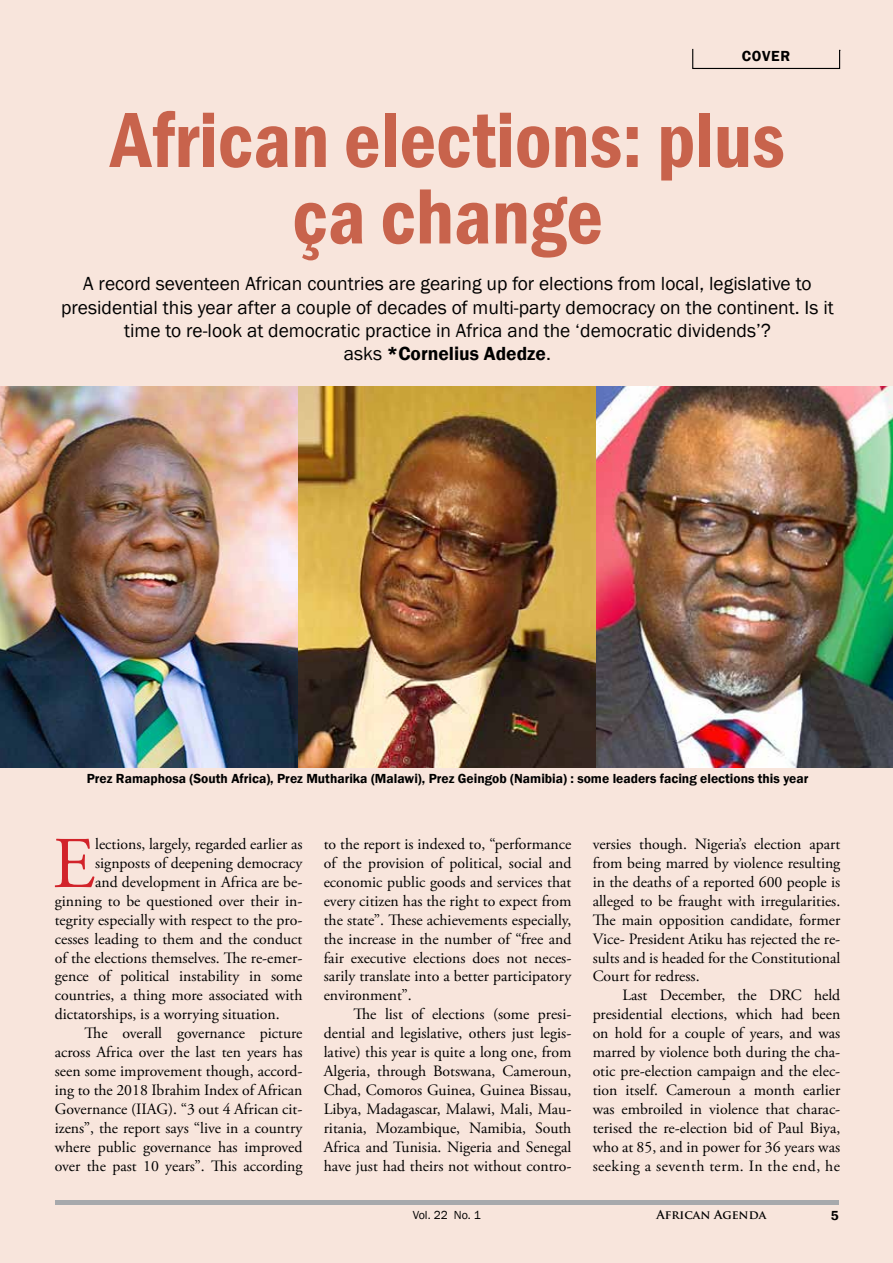
<style>
.page{position:relative;width:893px;height:1263px;background:#f8e5dc}
.page>*{position:absolute;margin:0;border:0;box-sizing:border-box;transform-origin:0 0}
.t1{font:600 condensed 81px/76.5px "Franklin Gothic";color:#c8634c;text-align:center}
.t2{font:72.75px "Adobe Garamond Pro";color:#d2232a}
.t3{font:19.5px/23.4px "Franklin Gothic";color:#000;text-align:center}
.t4{font:15.75px/18.9px "Adobe Garamond Pro";color:#000;text-align:justify}
.t5{font:600 15px "Franklin Gothic";letter-spacing:.05em;color:#000}
.t6{font:600 13.5px "Franklin Gothic";color:#000}
.t7{font:700 12px "Trajan Pro";color:#000}
.t8{font:12px "Franklin Gothic";color:#000}
.s1{font-weight:600}
</style>
<div class="page">
<div style="left:55px;top:1199px;width:784px;height:5px;background:#a7a9ac"></div>
<svg style="left:692px;top:48px;width:149px;height:21px"></svg>
<img style="left:0;top:387px;width:893px;height:380px">
<p class="t5" style="left:742px;top:47px;width:50px">COVER</p>
<h1 class="t1" style="left:111px;top:101px;width:675px">African elections: plus ça change</h1>
<p class="t3" style="left:61px;top:272px;width:774px">A record seventeen African countries are gearing up for elections from local, legislative to presidential this year after a couple of decades of multi-party democracy on the continent. Is it time to re-look at democratic practice in Africa and the ‘democratic dividends’?<br>asks <span class="s1">*Cornelius Adedze</span>.</p>
<p class="t6" style="left:87px;top:770px;width:723px">Prez Ramaphosa (South Africa), Prez Mutharika (Malawi), Prez Geingob (Namibia) : some leaders facing elections this year</p>
<h2 class="t2" style="left:53px;top:820px;width:44px">E</h2>
<p class="t4" style="left:95px;top:835px;width:209px">lections, largely, regarded earlier as</p>
<p class="t4" style="left:95px;top:854px;width:209px">signposts of deepening democracy</p>
<p class="t4" style="left:95px;top:873px;width:209px">and development in Africa are be-</p>
<p class="t4" style="left:55px;top:892px;width:249px">ginning to be questioned over their in-</p>
<p class="t4" style="left:55px;top:911px;width:249px">tegrity especially with respect to the pro-</p>
<p class="t4" style="left:55px;top:930px;width:249px">cesses leading to them and the conduct</p>
<p class="t4" style="left:55px;top:949px;width:249px">of the elections themselves. The re-emer-</p>
<p class="t4" style="left:55px;top:967px;width:249px">gence of political instability in some</p>
<p class="t4" style="left:55px;top:986px;width:249px">countries, a thing more associated with</p>
<p class="t4" style="left:55px;top:1005px;width:226px">dictatorships, is a worrying situation.</p>
<p class="t4" style="left:85px;top:1024px;width:219px">The overall governance picture</p>
<p class="t4" style="left:55px;top:1043px;width:249px">across Africa over the last ten years has</p>
<p class="t4" style="left:55px;top:1062px;width:249px">seen some improvement though, accord-</p>
<p class="t4" style="left:55px;top:1081px;width:249px">ing to the 2018 Ibrahim Index of African</p>
<p class="t4" style="left:55px;top:1100px;width:249px">Governance (IIAG). “3 out 4 African cit-</p>
<p class="t4" style="left:55px;top:1119px;width:249px">izens”, the report says “live in a country</p>
<p class="t4" style="left:55px;top:1138px;width:249px">where public governance has improved</p>
<p class="t4" style="left:55px;top:1156px;width:249px">over the past 10 years”. This according</p>
<p class="t4" style="left:324px;top:835px;width:249px">to the report is indexed to, “performance of the provision of political, social and economic public goods and services that every citizen has the right to expect from the state”. These achievements especially, the increase in the number of “free and fair executive elections does not neces&shy;sarily translate into a better participatory environment”.</p>
<p class="t4" style="left:324px;top:1005px;width:249px;text-indent:30px">The list of elections (some presi&shy;dential and legislative, others just legis&shy;lative) this year is quite a long one, from Algeria, through Botswana, Cameroun, Chad, Comoros Guinea, Guinea Bissau, Libya, Madagascar, Malawi, Mali, Mau&shy;ritania, Mozambique, Namibia, South Africa and Tunisia. Nigeria and Senegal have just had theirs not without contro-</p>
<p class="t4" style="left:593px;top:835px;width:249px">versies though. Nigeria’s election apart from being marred by violence resulting in the deaths of a reported 600 people is alleged to be fraught with irregularities.<br>The main opposition candidate, former Vice- President Atiku has rejected the re&shy;sults and is headed for the Constitutional Court for redress.</p>
<p class="t4" style="left:593px;top:986px;width:249px;text-indent:30px">Last December, the DRC held presidential elections, which had been on hold for a couple of years, and was marred by violence both during the cha&shy;otic pre-election campaign and the elec&shy;tion itself. Cameroun a month earlier was embroiled in violence that charac&shy;terised the re-election bid of Paul Biya, who at 85, and in power for 36 years was seeking a seventh term. In the end, he</p>
<p class="t8" style="left:413px;top:1207px;width:70px">Vol. 22 No. 1</p>
<p class="t7" style="left:656px;top:1208px;width:111px">African Agenda</p>
<p class="t6" style="left:831px;top:1207px;width:9px">5</p>
</div>
